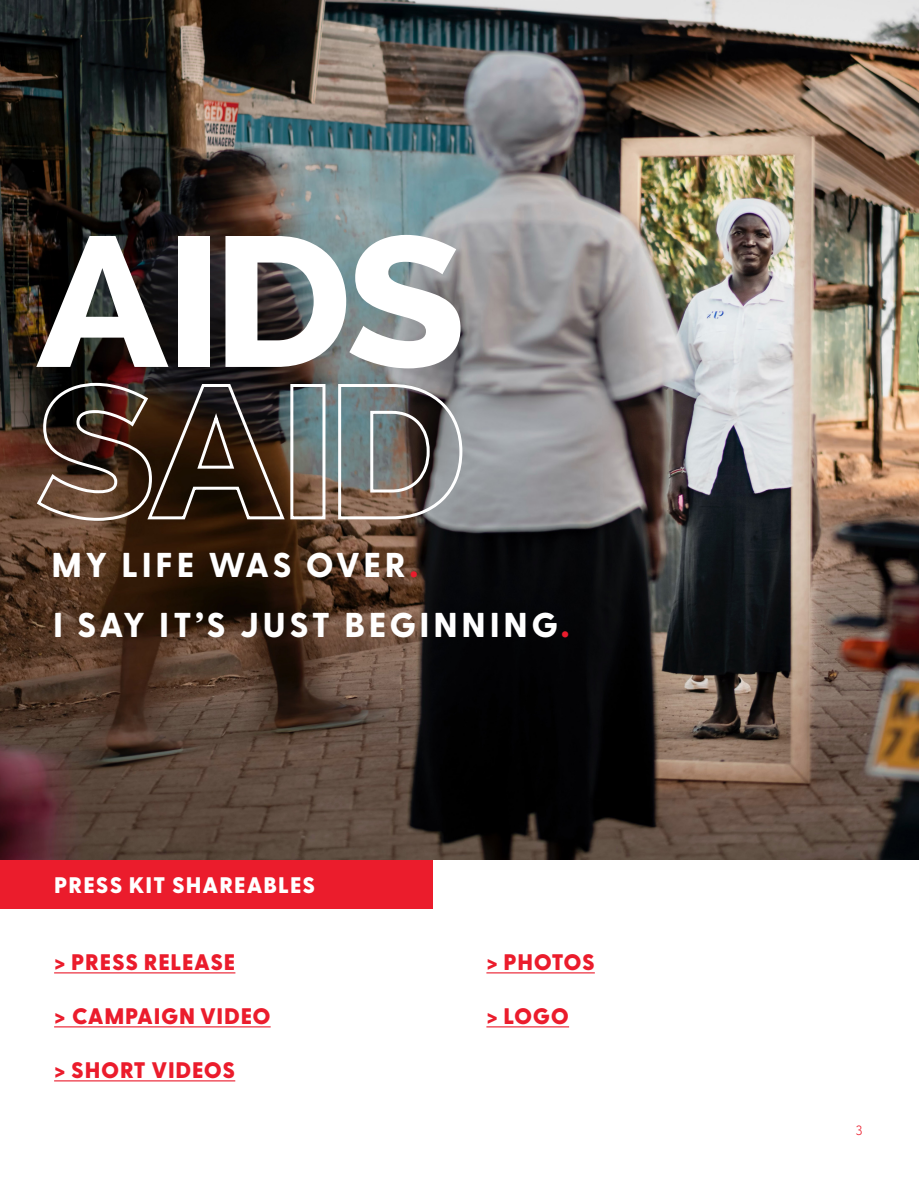
<style>
.page{position:relative;width:919px;height:1188px;background:#fff}
.page>*{position:absolute;margin:0;border:0;box-sizing:border-box;transform-origin:0 0}
.t1{font:800 34.5px/60.4px "Greycliff CF";letter-spacing:.11em;color:#fff}
.t2{font:800 22.5px "Greycliff CF";letter-spacing:.035em;color:#eb1c2c}
.t3{font:800 22.5px "Greycliff CF";letter-spacing:.05em;color:#fff}
.t4{font:300 13.5px "Greycliff CF";color:#eb1c2c}
.s1{color:#eb1c2c}
</style>
<div class="page">
<hr style="left:486px;top:1026px;width:83px;height:1px;background:#eb1c2c">
<hr style="left:54px;top:972px;width:181px;height:1px;background:#eb1c2c">
<hr style="left:54px;top:1080px;width:181px;height:1px;background:#eb1c2c">
<hr style="left:54px;top:1026px;width:216px;height:1px;background:#eb1c2c">
<hr style="left:486px;top:972px;width:108px;height:1px;background:#eb1c2c">
<div style="left:0;top:859px;width:432px;height:50px;background:#eb1c2c"></div>
<img style="left:0;top:0;width:918px;height:860px">
<img style="left:35px;top:381px;width:429px;height:141px">
<svg style="left:36px;top:236px;width:132px;height:131px"></svg>
<div style="left:178px;top:236px;width:32px;height:131px;background:#fff"></div>
<svg style="left:225px;top:235px;width:235px;height:133px"></svg>
<h1 class="t1" style="left:51px;top:536px;width:520px">MY LIFE WAS OVER<span class="s1">.<br></span>I SAY IT’S JUST BEGINNING<span class="s1">.</span></h1>
<p class="t3" style="left:54px;top:875px;width:262px">PRESS KIT SHAREABLES</p>
<p class="t2" style="left:54px;top:952px;width:183px">&gt; PRESS RELEASE</p>
<p class="t2" style="left:54px;top:1006px;width:218px">&gt; CAMPAIGN VIDEO</p>
<p class="t2" style="left:54px;top:1060px;width:182px">&gt; SHORT VIDEOS</p>
<p class="t2" style="left:486px;top:952px;width:110px">&gt; PHOTOS</p>
<p class="t2" style="left:486px;top:1006px;width:84px">&gt; LOGO</p>
<p class="t4" style="left:855px;top:1124px;width:8px">3</p>
</div>
